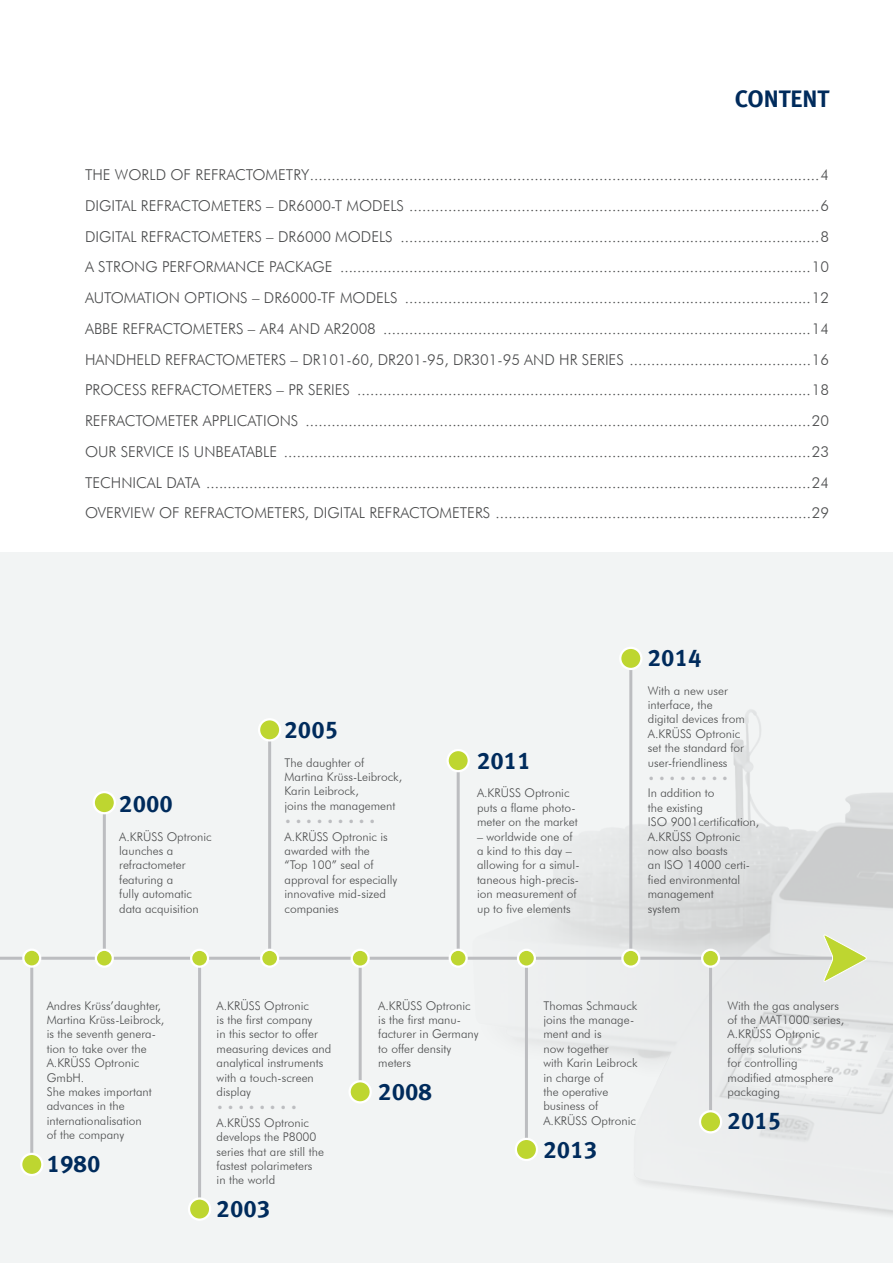
<style>
.page{position:relative;width:893px;height:1263px;background:#fff}
.page>*{position:absolute;margin:0;border:0;box-sizing:border-box;transform-origin:0 0}
.t1{font:24px "Meta Bold LF";color:#002b5c}
.t2{font:300 15px/30.8px "Futura BT";color:#4b4c4d;text-align:justify}
.t3{font:300 12px/14.4px "Futura BT";color:#4b4c4d}
.t4{font:300 12px "Futura BT";color:#bcbdc0}
</style>
<div class="page">
<div style="left:0;top:553px;width:893px;height:710px;background:#f2f4f4"></div>
<img style="left:404px;top:665px;width:489px;height:550px">
<hr style="left:0;top:957px;width:835px;height:3px;background:#bcbdc0">
<svg style="left:822px;top:933px;width:45px;height:49px"></svg>
<hr style="left:103px;top:803px;width:3px;height:154px;background:#bcbdc0">
<div style="left:94px;top:792px;width:21px;height:21px;background:#bed630;border-radius:50%"></div>
<div style="left:93px;top:791px;width:23px;height:23px;border:2px solid #fff;border-radius:50%"></div>
<svg style="left:96px;top:950px;width:17px;height:17px"></svg>
<div style="left:95px;top:949px;width:19px;height:19px;border:2px solid #fff;border-radius:50%"></div>
<hr style="left:198px;top:959px;width:3px;height:249px;background:#bcbdc0">
<div style="left:189px;top:1198px;width:21px;height:22px;background:#bed630;border-radius:50%"></div>
<div style="left:188px;top:1197px;width:23px;height:24px;border:2px solid #fff;border-radius:50%"></div>
<svg style="left:191px;top:950px;width:17px;height:17px"></svg>
<div style="left:190px;top:949px;width:19px;height:19px;border:2px solid #fff;border-radius:50%"></div>
<hr style="left:268px;top:729px;width:3px;height:228px;background:#bcbdc0">
<div style="left:259px;top:719px;width:21px;height:21px;background:#bed630;border-radius:50%"></div>
<div style="left:258px;top:718px;width:23px;height:23px;border:2px solid #fff;border-radius:50%"></div>
<svg style="left:261px;top:950px;width:17px;height:17px"></svg>
<div style="left:260px;top:949px;width:19px;height:19px;border:2px solid #fff;border-radius:50%"></div>
<hr style="left:359px;top:958px;width:3px;height:133px;background:#bcbdc0">
<div style="left:350px;top:1081px;width:21px;height:21px;background:#bed630;border-radius:50%"></div>
<div style="left:348px;top:1080px;width:24px;height:23px;border:2px solid #fff;border-radius:50%"></div>
<svg style="left:352px;top:950px;width:17px;height:17px"></svg>
<div style="left:351px;top:949px;width:19px;height:19px;border:2px solid #fff;border-radius:50%"></div>
<hr style="left:457px;top:762px;width:3px;height:196px;background:#bcbdc0">
<div style="left:448px;top:750px;width:21px;height:21px;background:#bed630;border-radius:50%"></div>
<div style="left:446px;top:749px;width:24px;height:23px;border:2px solid #fff;border-radius:50%"></div>
<svg style="left:450px;top:950px;width:17px;height:17px"></svg>
<div style="left:449px;top:949px;width:19px;height:19px;border:2px solid #fff;border-radius:50%"></div>
<hr style="left:629px;top:662px;width:3px;height:295px;background:#bcbdc0">
<div style="left:620px;top:648px;width:21px;height:21px;background:#bed630;border-radius:50%"></div>
<div style="left:619px;top:647px;width:23px;height:23px;border:2px solid #fff;border-radius:50%"></div>
<svg style="left:622px;top:950px;width:17px;height:17px"></svg>
<div style="left:621px;top:949px;width:19px;height:19px;border:2px solid #fff;border-radius:50%"></div>
<hr style="left:525px;top:957px;width:3px;height:191px;background:#bcbdc0">
<div style="left:516px;top:1139px;width:21px;height:21px;background:#bed630;border-radius:50%"></div>
<div style="left:515px;top:1138px;width:23px;height:23px;border:2px solid #fff;border-radius:50%"></div>
<svg style="left:518px;top:950px;width:17px;height:17px"></svg>
<div style="left:517px;top:949px;width:19px;height:19px;border:2px solid #fff;border-radius:50%"></div>
<hr style="left:709px;top:957px;width:3px;height:164px;background:#bcbdc0">
<div style="left:700px;top:1111px;width:21px;height:21px;background:#bed630;border-radius:50%"></div>
<div style="left:699px;top:1110px;width:23px;height:23px;border:2px solid #fff;border-radius:50%"></div>
<svg style="left:702px;top:950px;width:17px;height:17px"></svg>
<div style="left:701px;top:949px;width:19px;height:19px;border:2px solid #fff;border-radius:50%"></div>
<hr style="left:30px;top:959px;width:3px;height:206px;background:#bcbdc0">
<div style="left:21px;top:1154px;width:21px;height:21px;background:#bed630;border-radius:50%"></div>
<div style="left:20px;top:1153px;width:23px;height:23px;border:2px solid #fff;border-radius:50%"></div>
<svg style="left:23px;top:950px;width:17px;height:16px"></svg>
<div style="left:22px;top:948px;width:19px;height:20px;border:2px solid #fff;border-radius:50%"></div>
<h1 class="t1" style="left:735px;top:85px;width:96px">CONTENT</h1>
<p class="t2" style="left:85px;top:159px;width:746px">THE WORLD OF REFRACTOMETRY......................................................................................................................4<br>DIGITAL REFRACTOMETERS – DR6000-T MODELS ...............................................................................................6<br>DIGITAL REFRACTOMETERS – DR6000 MODELS .................................................................................................8<br>A STRONG PERFORMANCE PACKAGE .............................................................................................................10<br>AUTOMATION OPTIONS – DR6000-TF MODELS ..............................................................................................12<br>ABBE REFRACTOMETERS – AR4 AND AR2008 ...................................................................................................14<br>HANDHELD REFRACTOMETERS – DR101-60, DR201-95, DR301-95 AND HR SERIES ..........................................16<br>PROCESS REFRACTOMETERS – PR SERIES .........................................................................................................18<br>REFRACTOMETER APPLICATIONS .....................................................................................................................20<br>OUR SERVICE IS UNBEATABLE ..........................................................................................................................23<br>TECHNICAL DATA ............................................................................................................................................24<br>OVERVIEW OF REFRACTOMETERS, DIGITAL REFRACTOMETERS .........................................................................29</p>
<h1 class="t1" style="left:119px;top:789px;width:55px">2000</h1>
<p class="t3" style="left:119px;top:829px;width:94px">A.KRÜSS Optronic launches a refractometer featuring a<br>fully automatic data acquisition</p>
<h1 class="t1" style="left:285px;top:715px;width:55px">2005</h1>
<p class="t3" style="left:285px;top:755px;width:119px">The daughter of<br>Martina Krüss-Leibrock,<br>Karin Leibrock,<br>joins the management</p>
<p class="t4" style="left:285px;top:815px;width:93px">• • • • • • • • •</p>
<p class="t3" style="left:285px;top:829px;width:114px">A.KRÜSS Optronic is awarded with the<br>“Top 100” seal of approval for especially innovative mid-sized companies</p>
<h1 class="t1" style="left:477px;top:746px;width:55px">2011</h1>
<p class="t3" style="left:477px;top:786px;width:102px">A.KRÜSS Optronic puts a flame photo&shy;meter on the market</p>
<p class="t3" style="left:477px;top:829px;width:104px">– worldwide one of a kind to this day – allowing for a simul&shy;taneous high-precis&shy;ion measurement of up to five elements</p>
<h1 class="t1" style="left:648px;top:643px;width:55px">2014</h1>
<p class="t3" style="left:648px;top:683px;width:99px">With a new user interface, the digital devices from<br>A.KRÜSS Optronic set the standard for user-friendliness</p>
<p class="t4" style="left:648px;top:771px;width:82px">• • • • • • • •</p>
<p class="t3" style="left:648px;top:786px;width:113px">In addition to<br>the existing<br>ISO 9001certification,<br>A.KRÜSS Optronic now also boasts<br>an ISO 14000 certi&shy;fied environmental management<br>system</p>
<p class="t3" style="left:47px;top:998px;width:119px">Andres Krüss’daughter,<br>Martina Krüss-Leibrock, is the seventh genera&shy;tion to take over the<br>A.KRÜSS Optronic<br>GmbH.<br>She makes important advances in the internationalisation<br>of the company</p>
<h1 class="t1" style="left:47px;top:1149px;width:55px">1980</h1>
<p class="t3" style="left:217px;top:998px;width:116px">A.KRÜSS Optronic<br>is the first company<br>in this sector to offer measuring devices and analytical instruments with a touch-screen display</p>
<p class="t4" style="left:217px;top:1101px;width:82px">• • • • • • • •</p>
<p class="t3" style="left:217px;top:1115px;width:109px">A.KRÜSS Optronic develops the P8000 series that are still the fastest polarimeters in the world</p>
<h1 class="t1" style="left:217px;top:1195px;width:55px">2003</h1>
<p class="t3" style="left:378px;top:998px;width:102px">A.KRÜSS Optronic is the first manu&shy;facturer in Germany to offer density meters</p>
<h1 class="t1" style="left:378px;top:1077px;width:55px">2008</h1>
<p class="t3" style="left:543px;top:998px;width:96px">Thomas Schmauck joins the manage&shy;ment and is<br>now together<br>with Karin Leibrock in charge of<br>the operative business of<br>A.KRÜSS Optronic</p>
<h1 class="t1" style="left:543px;top:1135px;width:55px">2013</h1>
<p class="t3" style="left:728px;top:998px;width:118px">With the gas analysers of the MAT1000 series,<br>A.KRÜSS Optronic offers solutions<br>for controlling modified atmosphere packaging</p>
<h1 class="t1" style="left:728px;top:1106px;width:55px">2015</h1>
</div>
